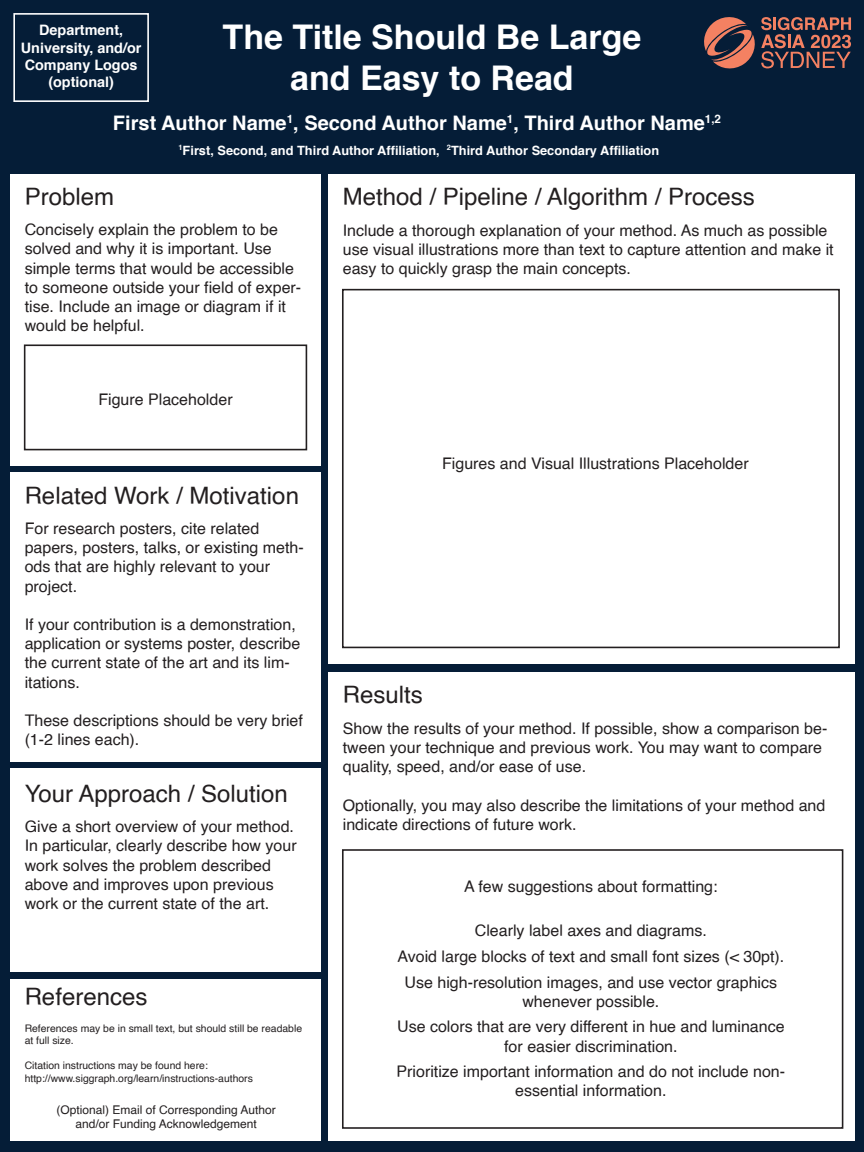
<style>
.page{position:relative;width:864px;height:1152px;background:#051d37}
.page>*{position:absolute;margin:0;border:0;box-sizing:border-box;transform-origin:0 0}
.t1{font:700 34px/40.8px "Helvetica";color:#fff;text-align:center}
.t2{font:24px "Helvetica";color:#231f20}
.t3{font:700 20px "Helvetica";color:#fff}
.t4{font:16px/19.2px "Helvetica";color:#231f20}
.t5{font:700 14.4px/17.3px "Helvetica";color:#fff;text-align:center}
.t6{font:700 12.8px "Helvetica";color:#fff}
.t7{font:12px/14.4px "Helvetica";color:#231f20;text-align:center}
.t8{font:10.4px/12.5px "Helvetica";color:#231f20}
</style>
<div class="page">
<div style="left:10px;top:174px;width:311px;height:291px;background:#fff"></div>
<div style="left:10px;top:472px;width:311px;height:289px;background:#fff"></div>
<div style="left:10px;top:768px;width:311px;height:203px;background:#fff"></div>
<div style="left:328px;top:174px;width:526px;height:490px;background:#fff"></div>
<div style="left:328px;top:672px;width:526px;height:469px;background:#fff"></div>
<div style="left:10px;top:979px;width:311px;height:162px;background:#fff"></div>
<div style="left:13px;top:13px;width:136px;height:89px;border:2px solid #fff"></div>
<div style="left:342px;top:289px;width:498px;height:359px;border:2px solid #231f20"></div>
<div style="left:342px;top:849px;width:501px;height:280px;border:2px solid #231f20"></div>
<div style="left:24px;top:344px;width:283px;height:106px;border:2px solid #231f20"></div>
<svg style="left:704px;top:17px;width:147px;height:52px"></svg>
<h1 class="t1" style="left:223px;top:17px;width:420px">The Title Should Be Large and Easy to Read</h1>
<p class="t3" style="left:113px;top:106px;width:610px">First Author Name<sup>1</sup>, Second Author Name<sup>1</sup>, Third Author Name<sup>1,2</sup></p>
<p class="t6" style="left:178px;top:140px;width:482px"><sup>1</sup>First, Second, and Third Author Affiliation, <sup>2</sup>Third Author Secondary Affiliation</p>
<p class="t5" style="left:21px;top:22px;width:122px">Department,<br>University, and/or<br>Company Logos (optional)</p>
<h2 class="t2" style="left:25px;top:178px;width:91px">Problem</h2>
<p class="t4" style="left:25px;top:220px;width:278px">Concisely explain the problem to be solved and why it is important. Use simple terms that would be accessible to someone outside your field of exper&shy;tise. Include an image or diagram if it would be helpful.</p>
<p class="t4" style="left:98px;top:390px;width:136px">Figure Placeholder</p>
<h2 class="t2" style="left:25px;top:477px;width:276px">Related Work / Motivation</h2>
<p class="t4" style="left:25px;top:519px;width:281px">For research posters, cite related papers, posters, talks, or existing meth&shy;ods that are highly relevant to your project.</p>
<p class="t4" style="left:25px;top:615px;width:277px">If your contribution is a demonstration, application or systems poster, describe the current state of the art and its lim&shy;itations.</p>
<p class="t4" style="left:25px;top:711px;width:280px">These descriptions should be very brief (1-2 lines each).</p>
<h2 class="t2" style="left:25px;top:775px;width:265px">Your Approach / Solution</h2>
<p class="t4" style="left:25px;top:817px;width:274px">Give a short overview of your method.<br>In particular, clearly describe how your work solves the problem described above and improves upon previous work or the current state of the art.</p>
<h2 class="t2" style="left:25px;top:978px;width:124px">References</h2>
<p class="t8" style="left:25px;top:1022px;width:279px">References may be in small text, but should still be readable at full size.</p>
<p class="t8" style="left:25px;top:1060px;width:230px">Citation instructions may be found here: http://www.siggraph.org/learn/instructions-authors</p>
<p class="t7" style="left:56px;top:1102px;width:221px">(Optional) Email of Corresponding Author and/or Funding Acknowledgement</p>
<h2 class="t2" style="left:343px;top:178px;width:414px">Method / Pipeline / Algorithm / Process</h2>
<p class="t4" style="left:343px;top:221px;width:492px">Include a thorough explanation of your method. As much as possible use visual illustrations more than text to capture attention and make it easy to quickly grasp the main concepts.</p>
<p class="t4" style="left:442px;top:454px;width:308px">Figures and Visual Illustrations Placeholder</p>
<h2 class="t2" style="left:343px;top:677px;width:82px">Results</h2>
<p class="t4" style="left:343px;top:719px;width:486px">Show the results of your method. If possible, show a comparison be&shy;tween your technique and previous work. You may want to compare quality, speed, and/or ease of use.</p>
<p class="t4" style="left:343px;top:796px;width:484px">Optionally, you may also describe the limitations of your method and indicate directions of future work.</p>
<p class="t4" style="left:464px;top:877px;width:255px">A few suggestions about formatting:</p>
<p class="t4" style="left:397px;top:919px;width:388px;line-height:25.6px;text-align:center">Clearly label axes and diagrams.<br>Avoid large blocks of text and small font sizes (&lt; 30pt).<br>Use high-resolution images, and use vector graphics</p>
<p class="t4" style="left:397px;top:989px;width:389px;line-height:25.6px;text-align:center">whenever possible.<br>Use colors that are very different in hue and luminance</p>
<p class="t4" style="left:397px;top:1034px;width:390px;line-height:25.6px;text-align:center">for easier discrimination.<br>Prioritize important information and do not include non-</p>
<p class="t4" style="left:515px;top:1082px;width:153px">essential information.</p>
</div>
